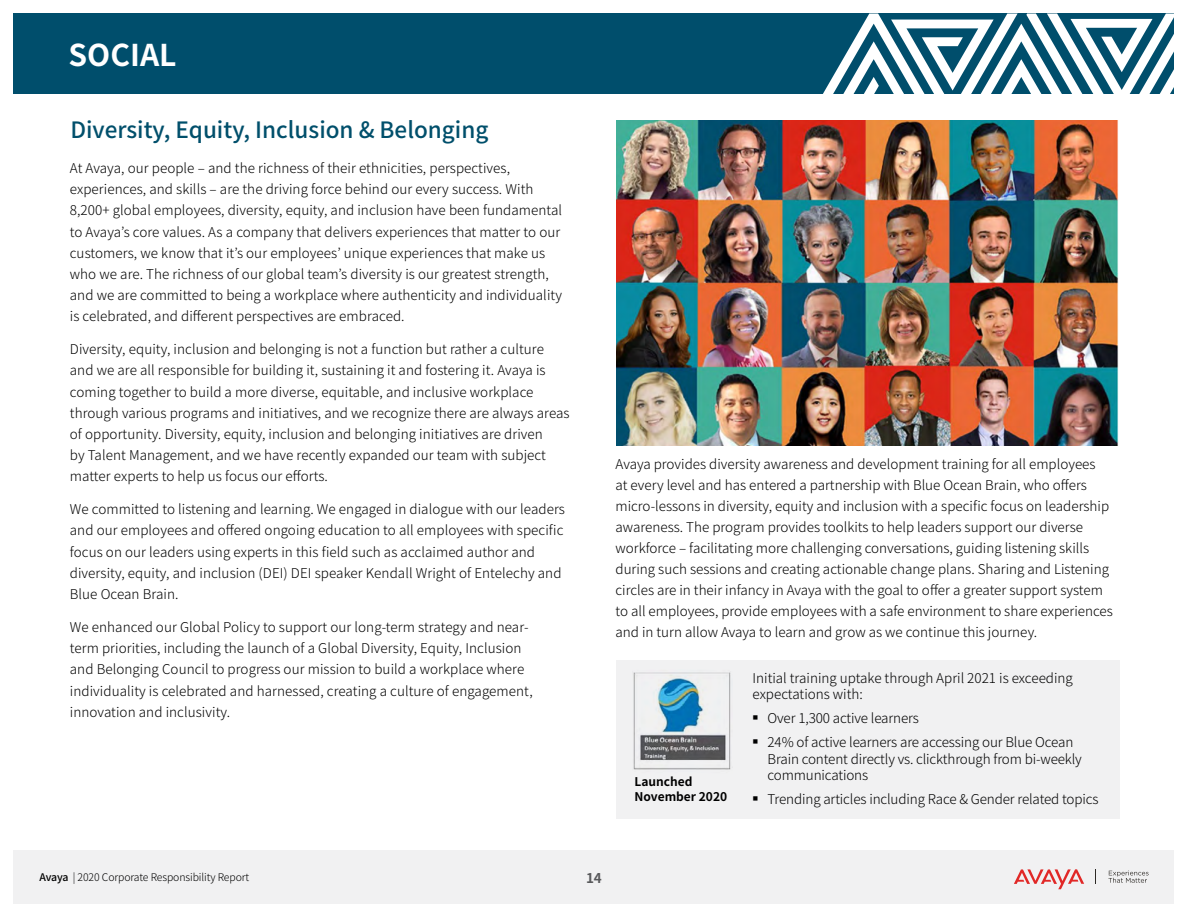
<style>
.page{position:relative;width:1188px;height:918px;background:#fff}
.page>*{position:absolute;margin:0;border:0;box-sizing:border-box;transform-origin:0 0}
.t1{font:700 30px "Noto Sans JP";color:#fff}
.t2{font:500 22.5px "Noto Sans JP";color:#004f6b}
.t3{font:300 13.5px/21px "Noto Sans JP";letter-spacing:.005em;color:#000}
.t4{font:700 13.5px "Noto Sans JP";color:#58595b}
.t5{font:700 12px/15px "Noto Sans JP";color:#000}
.t6{font:300 10.5px "Noto Sans JP";letter-spacing:-.01em;color:#000}
.s1{font-size:12px}
.s2{font-weight:500}
</style>
<div class="page">
<div style="left:14px;top:850px;width:1160px;height:54px;background:#f1f1f2"></div>
<svg style="left:1014px;top:869px;width:70px;height:20px"></svg>
<svg style="left:1108px;top:871px;width:41px;height:12px"></svg>
<div style="left:616px;top:660px;width:503px;height:159px;background:#f1f1f2"></div>
<div style="left:14px;top:14px;width:1160px;height:80px;background:#004e6c"></div>
<svg style="left:823px;top:14px;width:351px;height:80px"></svg>
<img style="left:616px;top:120px;width:502px;height:326px">
<img style="left:633px;top:672px;width:98px;height:98px">
<h1 class="t1" style="left:69px;top:38px;width:109px">SOCIAL</h1>
<h2 class="t2" style="left:70px;top:117px;width:420px">Diversity, Equity, Inclusion &amp; Belonging</h2>
<p class="t3" style="left:70px;top:158px;width:494px">At Avaya, our people – and the richness of their ethnicities, perspectives, experiences, and skills – are the driving force behind our every success. With 8,200+ global employees, diversity, equity, and inclusion have been fundamental to Avaya’s core values. As a company that delivers experiences that matter to our customers, we know that it’s our employees’ unique experiences that make us who we are. The richness of our global team’s diversity is our greatest strength, and we are committed to being a workplace where authenticity and individuality is celebrated, and different perspectives are embraced.</p>
<p class="t3" style="left:70px;top:339px;width:501px">Diversity, equity, inclusion and belonging is not a function but rather a culture and we are all responsible for building it, sustaining it and fostering it. Avaya is coming together to build a more diverse, equitable, and inclusive workplace through various programs and initiatives, and we recognize there are always areas of opportunity. Diversity, equity, inclusion and belonging initiatives are driven<br>by Talent Management, and we have recently expanded our team with subject matter experts to help us focus our efforts.</p>
<p class="t3" style="left:70px;top:499px;width:497px">We committed to listening and learning. We engaged in dialogue with our leaders and our employees and offered ongoing education to all employees with specific focus on our leaders using experts in this field such as acclaimed author and diversity, equity, and inclusion (DEI) DEI speaker Kendall Wright of Entelechy and Blue Ocean Brain.</p>
<p class="t3" style="left:70px;top:617px;width:464px">We enhanced our Global Policy to support our long-term strategy and near&shy;term priorities, including the launch of a Global Diversity, Equity, Inclusion and Belonging Council to progress our mission to build a workplace where individuality is celebrated and harnessed, creating a culture of engagement, innovation and inclusivity.</p>
<p class="t3" style="left:615px;top:454px;width:499px">Avaya provides diversity awareness and development training for all employees<br>at every level and has entered a partnership with Blue Ocean Brain, who offers micro-lessons in diversity, equity and inclusion with a specific focus on leadership awareness. The program provides toolkits to help leaders support our diverse workforce – facilitating more challenging conversations, guiding listening skills during such sessions and creating actionable change plans. Sharing and Listening circles are in their infancy in Avaya with the goal to offer a greater support system to all employees, provide employees with a safe environment to share experiences and in turn allow Avaya to learn and grow as we continue this journey.</p>
<p class="t3" style="left:753px;top:670px;width:322px;line-height:16.5px">Initial training uptake through April 2021 is exceeding expectations with:</p>
<p class="t3" style="left:753px;top:707px;width:322px;line-height:24px"><span class="s1">￭</span> Over 1,300 active learners<br><span class="s1">￭</span> 24% of active learners are accessing our Blue Ocean</p>
<p class="t3" style="left:768px;top:751px;width:316px;line-height:16.5px">Brain content directly vs. clickthrough from bi-weekly communications</p>
<p class="t3" style="left:753px;top:789px;width:348px"><span class="s1">￭</span> Trending articles including Race &amp; Gender related topics</p>
<p class="t5" style="left:634px;top:774px;width:94px">Launched<br>November 2020</p>
<p class="t6" style="left:39px;top:871px;width:211px"><span class="s2">Avaya</span> | 2020 Corporate Responsibility Report</p>
<p class="t4" style="left:586px;top:870px;width:17px">14</p>
</div>
